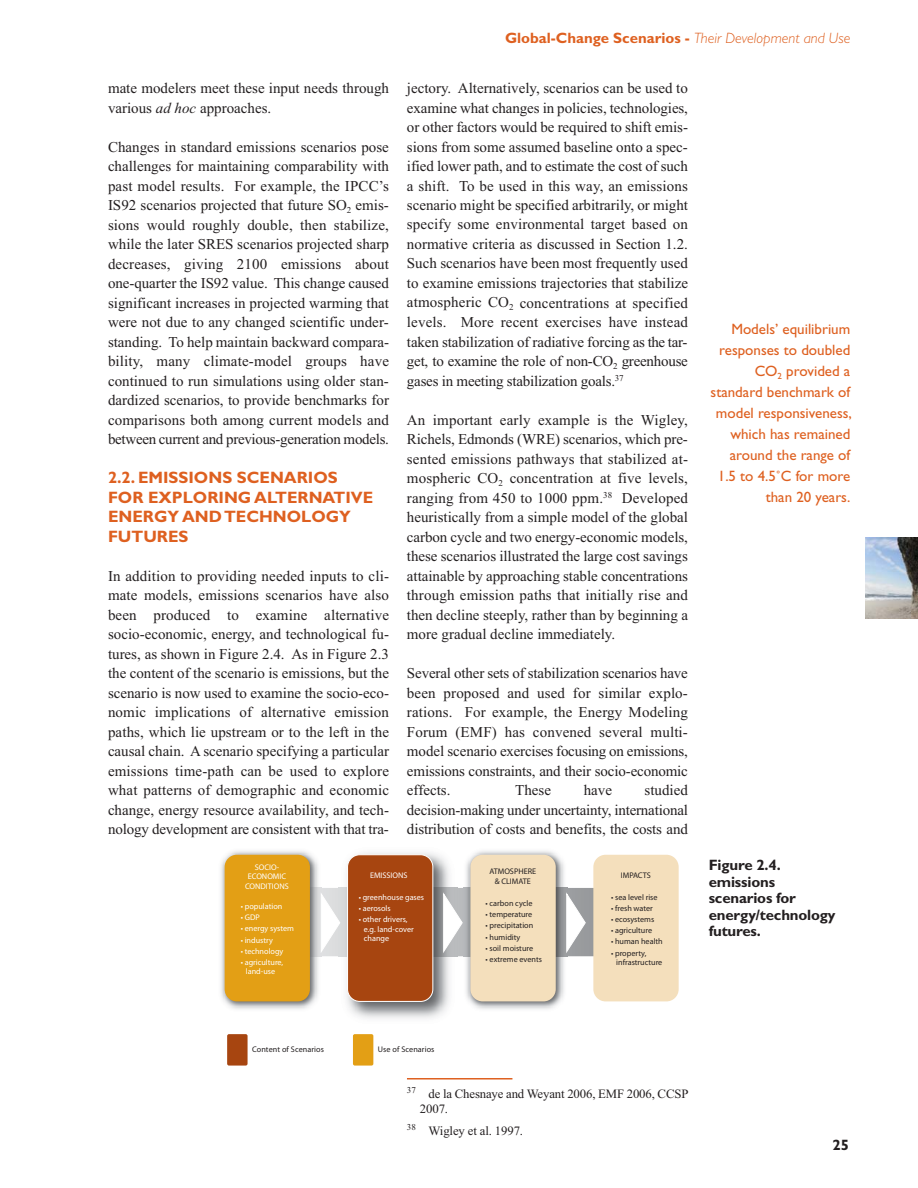
<style>
.page{position:relative;width:918px;height:1188px;background:#fff}
.page>*{position:absolute;margin:0;border:0;box-sizing:border-box;transform-origin:0 0}
.t1{font:700 16.5px/19.5px "Gill Sans";color:#de6020}
.t2{font:15px/19.5px "Times New Roman";letter-spacing:-.01em;color:#231f20;text-align:justify}
.t3{font:15px/21px "Gill Sans";color:#de6020;text-align:right}
.t4{font:700 15px/16.5px "Gill Sans";letter-spacing:-.01em;color:#231f20}
.t5{font:700 15px "Gill Sans";color:#de6020}
.t6{font:12.75px/15px "Times New Roman";letter-spacing:-.01em;color:#231f20}
.t7{font:8.1px/9.1px "Gill Sans";color:#231f20}
.t8{font:8.1px/9.1px "Gill Sans";color:#fff;text-align:center}
.t9{font:700 8.1px/9.8px "Gill Sans";letter-spacing:.005em;color:#231f20;text-align:center}
.t10{font:700 8.1px/9.8px "Gill Sans";color:#fff;text-align:center}
.s1{font-style:italic}
.s2{font-weight:300;font-style:italic}
</style>
<div class="page">
<img style="left:866px;top:538px;width:52px;height:81px">
<img style="left:221px;top:851px;width:100px;height:158px">
<img style="left:310px;top:888px;width:11px;height:68px">
<div style="left:225px;top:855px;width:85px;height:146px;background:#e39f15;border-radius:12px"></div>
<img style="left:347px;top:852px;width:102px;height:167px">
<img style="left:470px;top:851px;width:90px;height:158px">
<div style="left:593px;top:855px;width:86px;height:146px;background:#f4dfbc;border-radius:12px"></div>
<div style="left:227px;top:1034px;width:21px;height:32px;background:#a74510;border-radius:2px"></div>
<div style="left:353px;top:1034px;width:20px;height:32px;background:#e39f15;border-radius:2px"></div>
<svg style="left:321px;top:854px;width:356px;height:148px"></svg>
<hr style="left:407px;top:1078px;width:105px;height:2px;background:#de6020">
<p class="t2" style="left:108px;top:80px;width:283px">mate modelers meet these input needs through various <span class="s1">ad hoc</span> approaches.</p>
<p class="t2" style="left:108px;top:138px;width:283px">Changes in standard emissions scenarios pose challenges for maintaining comparability with past model results. For example, the IPCC’s IS92 scenarios projected that future SO<sub>2</sub> emis&shy;sions would roughly double, then stabilize, while the later SRES scenarios projected sharp decreases, giving 2100 emissions about one-quarter the IS92 value. This change caused significant increases in projected warming that were not due to any changed scientific under&shy;standing. To help maintain backward compara&shy;bility, many climate-model groups have continued to run simulations using older stan&shy;dardized scenarios, to provide benchmarks for comparisons both among current models and between current and previous-generation models.</p>
<p class="t1" style="left:108px;top:470px;width:267px">2.2. EMISSIONS SCENARIOS<br>FOR EXPLORING ALTERNATIVE<br>ENERGY AND TECHNOLOGY<br>FUTURES</p>
<p class="t2" style="left:108px;top:567px;width:283px">In addition to providing needed inputs to cli&shy;mate models, emissions scenarios have also been produced to examine alternative socio-economic, energy, and technological fu&shy;tures, as shown in Figure 2.4. As in Figure 2.3 the content of the scenario is emissions, but the scenario is now used to examine the socio-eco&shy;nomic implications of alternative emission paths, which lie upstream or to the left in the causal chain. A scenario specifying a particular emissions time-path can be used to explore what patterns of demographic and economic change, energy resource availability, and tech&shy;nology development are consistent with that tra-</p>
<p class="t5" style="left:505px;top:33px;width:347px">Global-Change Scenarios - <span class="s2">Their Development and Use</span></p>
<p class="t2" style="left:407px;top:80px;width:283px">jectory. Alternatively, scenarios can be used to examine what changes in policies, technologies, or other factors would be required to shift emis&shy;sions from some assumed baseline onto a spec&shy;ified lower path, and to estimate the cost of such a shift. To be used in this way, an emissions scenario might be specified arbitrarily, or might specify some environmental target based on normative criteria as discussed in Section 1.2.<br>Such scenarios have been most frequently used to examine emissions trajectories that stabilize atmospheric CO<sub>2</sub> concentrations at specified levels. More recent exercises have instead taken stabilization of radiative forcing as the tar&shy;get, to examine the role of non-CO<sub>2</sub> greenhouse gases in meeting stabilization goals.<sup>37</sup></p>
<p class="t2" style="left:407px;top:411px;width:283px">An important early example is the Wigley, Richels, Edmonds (WRE) scenarios, which pre&shy;sented emissions pathways that stabilized at&shy;mospheric CO<sub>2</sub> concentration at five levels, ranging from 450 to 1000 ppm.<sup>38</sup> Developed heuristically from a simple model of the global carbon cycle and two energy-economic models, these scenarios illustrated the large cost savings attainable by approaching stable concentrations through emission paths that initially rise and then decline steeply, rather than by beginning a more gradual decline immediately.</p>
<p class="t2" style="left:407px;top:665px;width:283px">Several other sets of stabilization scenarios have been proposed and used for similar explo&shy;rations. For example, the Energy Modeling Forum (EMF) has convened several multi&shy;model scenario exercises focusing on emissions, emissions constraints, and their socio-economic effects.</p>
<p class="t2" style="left:407px;top:782px;width:283px;text-indent:238px">studied decision-making under uncertainty, international distribution of costs and benefits, the costs and</p>
<p class="t2" style="left:515px;top:782px;width:37px">These</p>
<p class="t2" style="left:584px;top:782px;width:30px">have</p>
<p class="t3" style="left:711px;top:320px;width:143px">Models’ equilibrium responses to doubled<br>CO<sub>2</sub> provided a standard benchmark of model responsiveness, which has remained around the range of<br>1.5 to 4.5˚C for more than 20 years.</p>
<p class="t10" style="left:245px;top:863px;width:45px">SOCIO-<br>ECONOMIC<br>CONDITIONS</p>
<p class="t8" style="left:241px;top:903px;width:43px">• population</p>
<p class="t8" style="left:241px;top:914px;width:21px">• GDP</p>
<p class="t8" style="left:241px;top:925px;width:55px">• energy system</p>
<p class="t8" style="left:241px;top:936px;width:34px">• industry</p>
<p class="t8" style="left:241px;top:948px;width:44px">• technology</p>
<p class="t8" style="left:241px;top:959px;width:44px">• agriculture, land-use</p>
<p class="t10" style="left:370px;top:871px;width:39px">EMISSIONS</p>
<p class="t8" style="left:359px;top:894px;width:67px">• greenhouse gases</p>
<p class="t8" style="left:359px;top:905px;width:33px">• aerosols</p>
<p class="t8" style="left:364px;top:916px;width:51px;text-align:left;text-indent:-5px">• other drivers, e.g. land-cover change</p>
<p class="t9" style="left:489px;top:867px;width:48px">ATMOSPHERE &amp; CLIMATE</p>
<p class="t7" style="left:486px;top:899px;width:48px">• carbon cycle</p>
<p class="t7" style="left:486px;top:911px;width:48px">• temperature</p>
<p class="t7" style="left:486px;top:922px;width:49px">• precipitation</p>
<p class="t7" style="left:486px;top:933px;width:36px">• humidity</p>
<p class="t7" style="left:486px;top:944px;width:49px">• soil moisture</p>
<p class="t7" style="left:486px;top:956px;width:58px">• extreme events</p>
<p class="t9" style="left:621px;top:871px;width:32px">IMPACTS</p>
<p class="t7" style="left:611px;top:893px;width:48px">• sea level rise</p>
<p class="t7" style="left:611px;top:904px;width:43px">• fresh water</p>
<p class="t7" style="left:611px;top:916px;width:45px">• ecosystems</p>
<p class="t7" style="left:611px;top:927px;width:43px">• agriculture</p>
<p class="t7" style="left:611px;top:938px;width:53px">• human health</p>
<p class="t7" style="left:616px;top:949px;width:48px;text-indent:-5px">• property, infrastructure</p>
<p class="t4" style="left:709px;top:859px;width:128px">Figure 2.4. emissions scenarios for energy/technology futures.</p>
<p class="t9" style="left:252px;top:1046px;width:73px">Content of Scenarios</p>
<p class="t9" style="left:378px;top:1045px;width:58px">Use of Scenarios</p>
<p class="t6" style="left:420px;top:1087px;width:270px;text-indent:-13px"><sup>37</sup> de la Chesnaye and Weyant 2006, EMF 2006, CCSP<br>2007.</p>
<p class="t6" style="left:407px;top:1125px;width:118px"><sup>38</sup> Wigley et al. 1997.</p>
<p class="t4" style="left:832px;top:1139px;width:18px">25</p>
</div>
